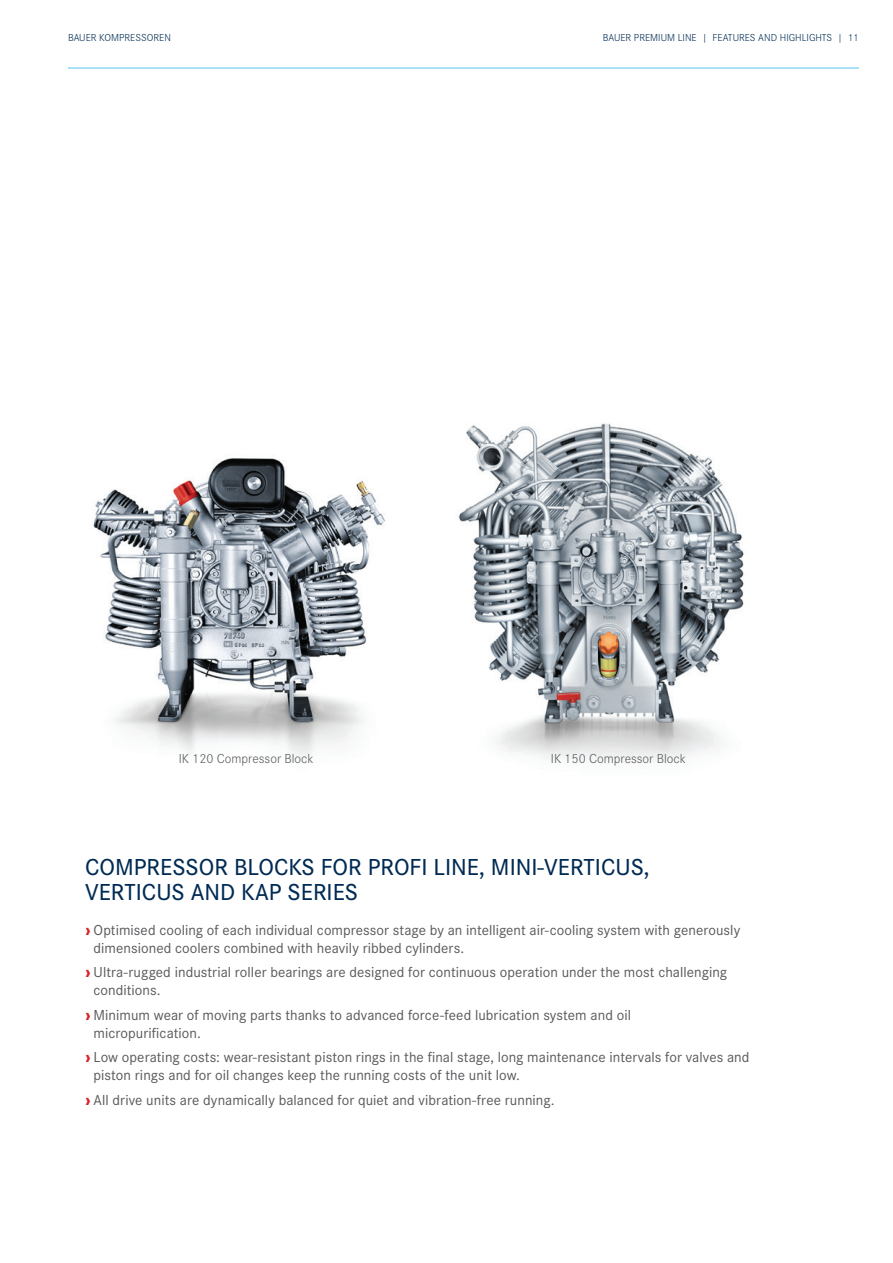
<style>
.page{position:relative;width:893px;height:1263px;background:#fff}
.page>*{position:absolute;margin:0;border:0;box-sizing:border-box;transform-origin:0 0}
.t1{font:500 24px/25.5px "Corporate S";color:#002b54}
.t2{font:15px/18px "Corporate S";letter-spacing:.005em;color:#57585a}
.t3{font:300 13.5px "Corporate S";color:#57585a}
.t4{font:300 10.5px "Corporate S";color:#002b54}
.s1{font-weight:800;color:#da2128}
</style>
<div class="page">
<hr style="left:68px;top:67px;width:791px;height:2px;background:#8dd7f7">
<img style="left:93px;top:458px;width:292px;height:299px">
<img style="left:458px;top:423px;width:286px;height:337px">
<p class="t4" style="left:68px;top:30px;width:104px">BAUER KOMPRESSOREN</p>
<p class="t4" style="left:603px;top:30px;width:258px">BAUER PREMIUM LINE | FEATURES AND HIGHLIGHTS | 11</p>
<p class="t3" style="left:179px;top:749px;width:137px">IK 120 Compressor Block</p>
<p class="t3" style="left:551px;top:749px;width:137px">IK 150 Compressor Block</p>
<h1 class="t1" style="left:85px;top:852px;width:566px">COMPRESSOR BLOCKS FOR PROFI LINE, MINI-VERTICUS,<br>VERTICUS AND KAP SERIES</h1>
<p class="t2" style="left:94px;top:920px;width:648px;text-indent:-9px"><span class="s1">›</span> Optimised cooling of each individual compressor stage by an intelligent air-cooling system with generously dimensioned coolers combined with heavily ribbed cylinders.</p>
<p class="t2" style="left:94px;top:962px;width:635px;text-indent:-9px"><span class="s1">›</span> Ultra-rugged industrial roller bearings are designed for continuous operation under the most challenging conditions.</p>
<p class="t2" style="left:94px;top:1005px;width:539px;text-indent:-9px"><span class="s1">›</span> Minimum wear of moving parts thanks to advanced force-feed lubrication system and oil micropurification.</p>
<p class="t2" style="left:94px;top:1047px;width:657px;text-indent:-9px"><span class="s1">›</span> Low operating costs: wear-resistant piston rings in the final stage, long maintenance intervals for valves and piston rings and for oil changes keep the running costs of the unit low.</p>
<p class="t2" style="left:85px;top:1089px;width:471px"><span class="s1">›</span> All drive units are dynamically balanced for quiet and vibration-free running.</p>
</div>
